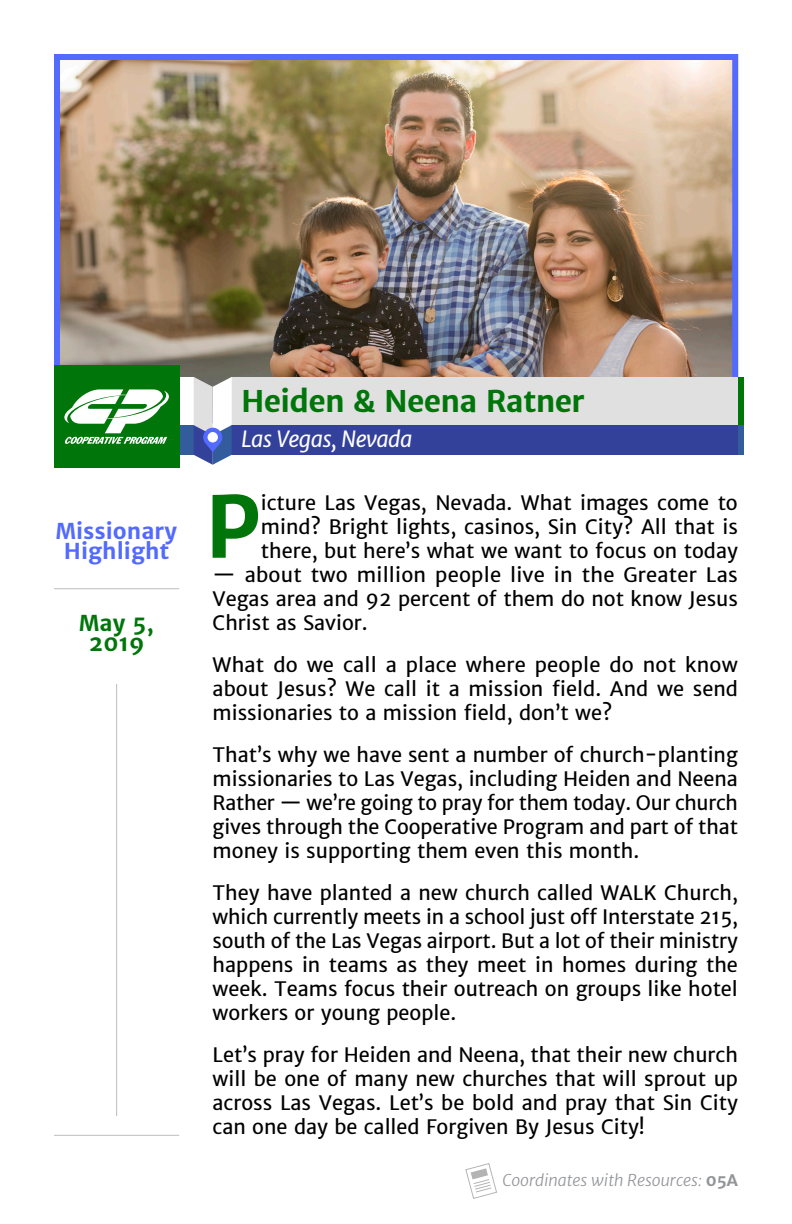
<style>
.page{position:relative;width:792px;height:1224px;background:#fff}
.page>*{position:absolute;margin:0;border:0;box-sizing:border-box;transform-origin:0 0}
.First_Paragraph{font:700 84.6px "Merriweather Sans";color:#00760a}
.Names{font:700 30px "Merriweather Sans";letter-spacing:-.025em;color:#00760a}
.Date{font:700 22px "Merriweather Sans";color:#536afe}
.Location{font:italic 22px "Merriweather Sans";letter-spacing:-.025em;color:#fff}
.Date-2{font:700 22px/20px "Merriweather Sans";color:#00760a;text-align:center}
.Body_Copy{font:20px/24px "Merriweather Sans";color:#000;text-align:justify}
.First_Paragraph-2{font:20px/24px "Merriweather Sans";color:#000;text-align:justify}
.Paragraph_Style_1{font:italic 300 16px "Merriweather Sans";color:#939498}
.s1{font-weight:700;font-style:normal}
</style>
<div class="page">
<img style="left:61px;top:61px;width:670px;height:316px">
<div style="left:54px;top:54px;width:684px;height:369px;border:6px solid #536afe"></div>
<div style="left:170px;top:377px;width:24px;height:48px;background:#fff"></div>
<div style="left:170px;top:425px;width:24px;height:30px;background:#325c9b"></div>
<div style="left:232px;top:377px;width:506px;height:48px;background:#e0e0e0"></div>
<div style="left:738px;top:377px;width:6px;height:48px;background:#00760a"></div>
<div style="left:738px;top:425px;width:6px;height:30px;background:#325c9b"></div>
<div style="left:232px;top:425px;width:506px;height:30px;background:#33419b"></div>
<svg style="left:194px;top:377px;width:38px;height:88px"></svg>
<hr style="left:54px;top:1135px;width:125px;height:1px;background:#bbbdc0">
<hr style="left:54px;top:588px;width:125px;height:1px;background:#bbbdc0">
<hr style="left:116px;top:684px;width:1px;height:432px;background:#bbbdc0">
<svg style="left:465px;top:1163px;width:32px;height:36px"></svg>
<div style="left:54px;top:366px;width:125px;height:102px;background:#00760a"></div>
<svg style="left:64px;top:389px;width:105px;height:55px"></svg>
<p class="Date" style="left:56px;top:517px;width:123px">Missionary</p>
<p class="Date" style="left:64px;top:537px;width:107px">Highlight</p>
<p class="Date-2" style="left:79px;top:613px;width:76px">May 5,<br>2019</p>
<p class="Names" style="left:241px;top:381px;width:345px">Heiden &amp; Neena Ratner</p>
<p class="Location" style="left:241px;top:424px;width:173px">Las Vegas, Nevada</p>
<p class="First_Paragraph" style="left:205px;top:472px;width:58px">P</p>
<p class="First_Paragraph-2" style="left:261px;top:490px;width:479px">icture Las Vegas, Nevada. What images come to mind? Bright lights, casinos, Sin City? All that is there, but here’s what we want to focus on today</p>
<p class="First_Paragraph-2" style="left:213px;top:562px;width:527px">— about two million people live in the Greater Las Vegas area and 92 percent of them do not know Jesus Christ as Savior.</p>
<p class="Body_Copy" style="left:213px;top:652px;width:527px">What do we call a place where people do not know about Jesus? We call it a mission field. And we send missionaries to a mission field, don’t we?</p>
<p class="Body_Copy" style="left:213px;top:742px;width:527px">That’s why we have sent a number of church-planting missionaries to Las Vegas, including Heiden and Neena Rather — we’re going to pray for them today. Our church gives through the Cooperative Program and part of that money is supporting them even this month.</p>
<p class="Body_Copy" style="left:213px;top:880px;width:527px">They have planted a new church called WALK Church, which currently meets in a school just off Interstate 215, south of the Las Vegas airport. But a lot of their ministry happens in teams as they meet in homes during the week. Teams focus their outreach on groups like hotel workers or young people.</p>
<p class="Body_Copy" style="left:213px;top:1042px;width:527px">Let’s pray for Heiden and Neena, that their new church will be one of many new churches that will sprout up across Las Vegas. Let’s be bold and pray that Sin City can one day be called Forgiven By Jesus City!</p>
<p class="Paragraph_Style_1" style="left:503px;top:1169px;width:237px">Coordinates with Resources: <span class="s1">05A</span></p>
</div>
